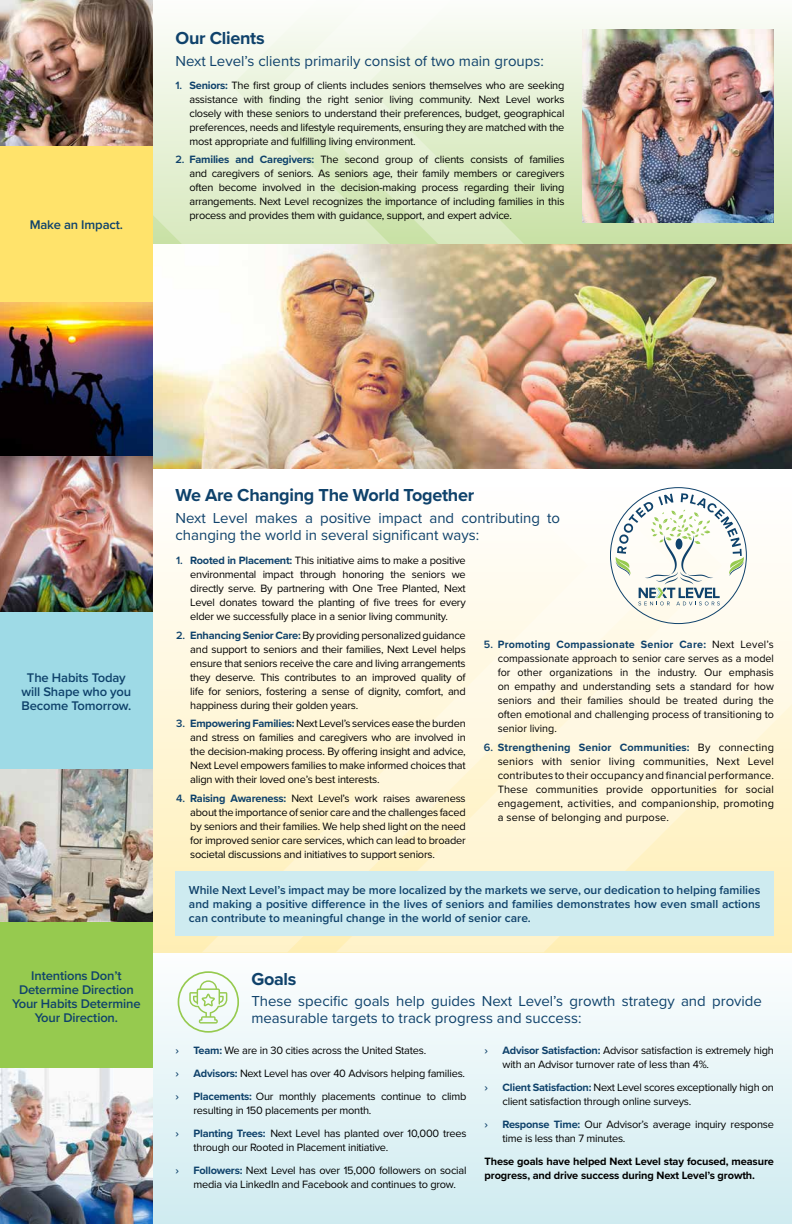
<style>
.page{position:relative;width:792px;height:1224px;background:#fff}
.page>*{position:absolute;margin:0;border:0;box-sizing:border-box;transform-origin:0 0}
.t1{font:700 18px "Proxima Nova";letter-spacing:-.015em;color:#0f426b}
.t2{font:15px/17px "Proxima Nova";color:#0f426b}
.t3{font:600 13px/14px "Proxima Nova";letter-spacing:-.01em;color:#0f426b;text-align:center}
.t4{font:600 12px/14px "Proxima Nova";color:#0f426b;text-align:justify}
.t5{font:11px/14px "Proxima Nova";letter-spacing:-.02em;color:#000;text-align:justify}
.t6{font:700 11px/14px "Proxima Nova";letter-spacing:-.01em;color:#000}
.t7{font:600 11px "Proxima Nova";color:#0f426b}
.s1{font-weight:600;color:#0f426b}
.s2{font-weight:700;color:#0f426b}
</style>
<div class="page">
<div style="left:153px;top:0;width:639px;height:245px;background:linear-gradient(to bottom,#fcfdfa,#c8e1a4)"></div>
<svg style="left:391px;top:0;width:134px;height:245px;background:#e5f0d4"></svg>
<svg style="left:153px;top:0;width:238px;height:245px"></svg>
<div style="left:153px;top:487px;width:639px;height:465px;background:linear-gradient(to bottom,#fffefd,#fdeeb6)"></div>
<svg style="left:202px;top:487px;width:134px;height:458px"></svg>
<svg style="left:336px;top:487px;width:456px;height:458px"></svg>
<div style="left:153px;top:945px;width:639px;height:279px;background:linear-gradient(to bottom,#fefdf8,#cfecf3)"></div>
<img style="left:583px;top:30px;width:191px;height:193px">
<div style="left:0;top:612px;width:153px;height:157px;background:#9edae6"></div>
<img style="left:0;top:769px;width:153px;height:154px">
<div style="left:0;top:923px;width:153px;height:146px;background:#96ca4f"></div>
<img style="left:0;top:1069px;width:153px;height:155px">
<img style="left:151px;top:245px;width:641px;height:224px">
<div style="left:176px;top:871px;width:598px;height:65px;background:#ceebf0"></div>
<svg style="left:615px;top:493px;width:129px;height:112px"></svg>
<svg style="left:189px;top:980px;width:39px;height:44px"></svg>
<div style="left:178px;top:971px;width:61px;height:62px;border:2px solid #96ca4f;border-radius:50%"></div>
<img style="left:0;top:0;width:153px;height:146px">
<img style="left:0;top:302px;width:153px;height:155px">
<img style="left:0;top:457px;width:153px;height:155px">
<div style="left:0;top:146px;width:153px;height:155px;background:#ffe36b"></div>
<p class="t3" style="left:30px;top:217px;width:95px">Make an Impact.</p>
<h1 class="t1" style="left:176px;top:25px;width:91px">Our Clients</h1>
<h2 class="t2" style="left:176px;top:52px;width:370px">Next Level’s clients primarily consist of two main groups:</h2>
<p class="t5" style="left:190px;top:78px;width:377px;text-indent:-14px"><span class="s1">1.</span> <span class="s2">Seniors:</span> The first group of clients includes seniors themselves who are seeking assistance with finding the right senior living community. Next Level works closely with these seniors to understand their preferences, budget, geographical preferences, needs and lifestyle requirements, ensuring they are matched with the most appropriate and fulfilling living environment.</p>
<p class="t5" style="left:190px;top:152px;width:377px;text-indent:-14px"><span class="s1">2.</span> <span class="s2">Families and Caregivers:</span> The second group of clients consists of families and caregivers of seniors. As seniors age, their family members or caregivers often become involved in the decision-making process regarding their living arrangements. Next Level recognizes the importance of including families in this process and provides them with guidance, support, and expert advice.</p>
<p class="t3" style="left:21px;top:670px;width:111px">The Habits Today will Shape who you<br>Become Tomorrow.</p>
<p class="t3" style="left:12px;top:968px;width:130px">Intentions Don’t<br>Determine Direction<br>Your Habits Determine<br>Your Direction.</p>
<h1 class="t1" style="left:176px;top:482px;width:300px">We Are Changing The World Together</h1>
<h2 class="t2" style="left:176px;top:509px;width:386px">Next Level makes a positive impact and contributing to changing the world in several significant ways:</h2>
<p class="t5" style="left:190px;top:553px;width:277px;text-indent:-14px"><span class="s1">1.</span> <span class="s2">Rooted in Placement:</span> This initiative aims to make a positive environmental impact through honoring the seniors we directly serve. By partnering with One Tree Planted, Next Level donates toward the planting of five trees for every elder we successfully place in a senior living community.</p>
<p class="t5" style="left:190px;top:628px;width:277px;text-indent:-14px"><span class="s1">2.</span> <span class="s2">Enhancing Senior Care:</span> By providing personalized guidance and support to seniors and their families, Next Level helps ensure that seniors receive the care and living arrangements they deserve. This contributes to an improved quality of life for seniors, fostering a sense of dignity, comfort, and happiness during their golden years.</p>
<p class="t5" style="left:190px;top:716px;width:277px;text-indent:-14px"><span class="s1">3.</span> <span class="s2">Empowering Families:</span> Next Level’s services ease the burden and stress on families and caregivers who are involved in the decision-making process. By offering insight and advice, Next Level empowers families to make informed choices that align with their loved one’s best interests.</p>
<p class="t5" style="left:190px;top:791px;width:277px;text-indent:-14px"><span class="s1">4.</span> <span class="s2">Raising Awareness:</span> Next Level’s work raises awareness about the importance of senior care and the challenges faced by seniors and their families. We help shed light on the need for improved senior care services, which can lead to broader societal discussions and initiatives to support seniors.</p>
<p class="t5" style="left:498px;top:637px;width:278px;text-indent:-14px"><span class="s1">5.</span> <span class="s2">Promoting Compassionate Senior Care:</span> Next Level’s compassionate approach to senior care serves as a model for other organizations in the industry. Our emphasis on empathy and understanding sets a standard for how seniors and their families should be treated during the often emotional and challenging process of transitioning to senior living.</p>
<p class="t5" style="left:498px;top:740px;width:278px;text-indent:-14px"><span class="s1">6.</span> <span class="s2">Strengthening Senior Communities:</span> By connecting seniors with senior living communities, Next Level contributes to their occupancy and financial performance.<br>These communities provide opportunities for social engagement, activities, and companionship, promoting a sense of belonging and purpose.</p>
<p class="t4" style="left:189px;top:883px;width:573px">While Next Level’s impact may be more localized by the markets we serve, our dedication to helping families and making a positive difference in the lives of seniors and families demonstrates how even small actions can contribute to meaningful change in the world of senior care.</p>
<h1 class="t1" style="left:251px;top:965px;width:47px">Goals</h1>
<h2 class="t2" style="left:251px;top:992px;width:512px">These specific goals help guides Next Level’s growth strategy and provide measurable targets to track progress and success:</h2>
<p class="t7" style="left:175px;top:1042px;width:5px">›</p>
<p class="t5" style="left:193px;top:1043px;width:234px"><span class="s2">Team:</span> We are in 30 cities across the United States.</p>
<p class="t7" style="left:175px;top:1065px;width:5px">›</p>
<p class="t5" style="left:193px;top:1066px;width:273px"><span class="s2">Advisors:</span> Next Level has over 40 Advisors helping families.</p>
<p class="t7" style="left:175px;top:1088px;width:5px">›</p>
<p class="t5" style="left:193px;top:1089px;width:275px"><span class="s2">Placements:</span> Our monthly placements continue to climb resulting in 150 placements per month.</p>
<p class="t7" style="left:175px;top:1125px;width:5px">›</p>
<p class="t5" style="left:193px;top:1126px;width:275px"><span class="s2">Planting Trees:</span> Next Level has planted over 10,000 trees through our Rooted in Placement initiative.</p>
<p class="t7" style="left:175px;top:1162px;width:5px">›</p>
<p class="t5" style="left:193px;top:1163px;width:275px"><span class="s2">Followers:</span> Next Level has over 15,000 followers on social media via LinkedIn and Facebook and continues to grow.</p>
<p class="t7" style="left:485px;top:1042px;width:5px">›</p>
<p class="t5" style="left:503px;top:1043px;width:273px"><span class="s2">Advisor Satisfaction:</span> Advisor satisfaction is extremely high with an Advisor turnover rate of less than 4%.</p>
<p class="t7" style="left:485px;top:1079px;width:5px">›</p>
<p class="t5" style="left:503px;top:1080px;width:273px"><span class="s2">Client Satisfaction:</span> Next Level scores exceptionally high on client satisfaction through online surveys.</p>
<p class="t7" style="left:485px;top:1116px;width:5px">›</p>
<p class="t5" style="left:503px;top:1117px;width:273px"><span class="s2">Response Time:</span> Our Advisor’s average inquiry response time is less than 7 minutes.</p>
<p class="t6" style="left:485px;top:1154px;width:291px">These goals have helped Next Level stay focused, measure progress, and drive success during Next Level’s growth.</p>
</div>
